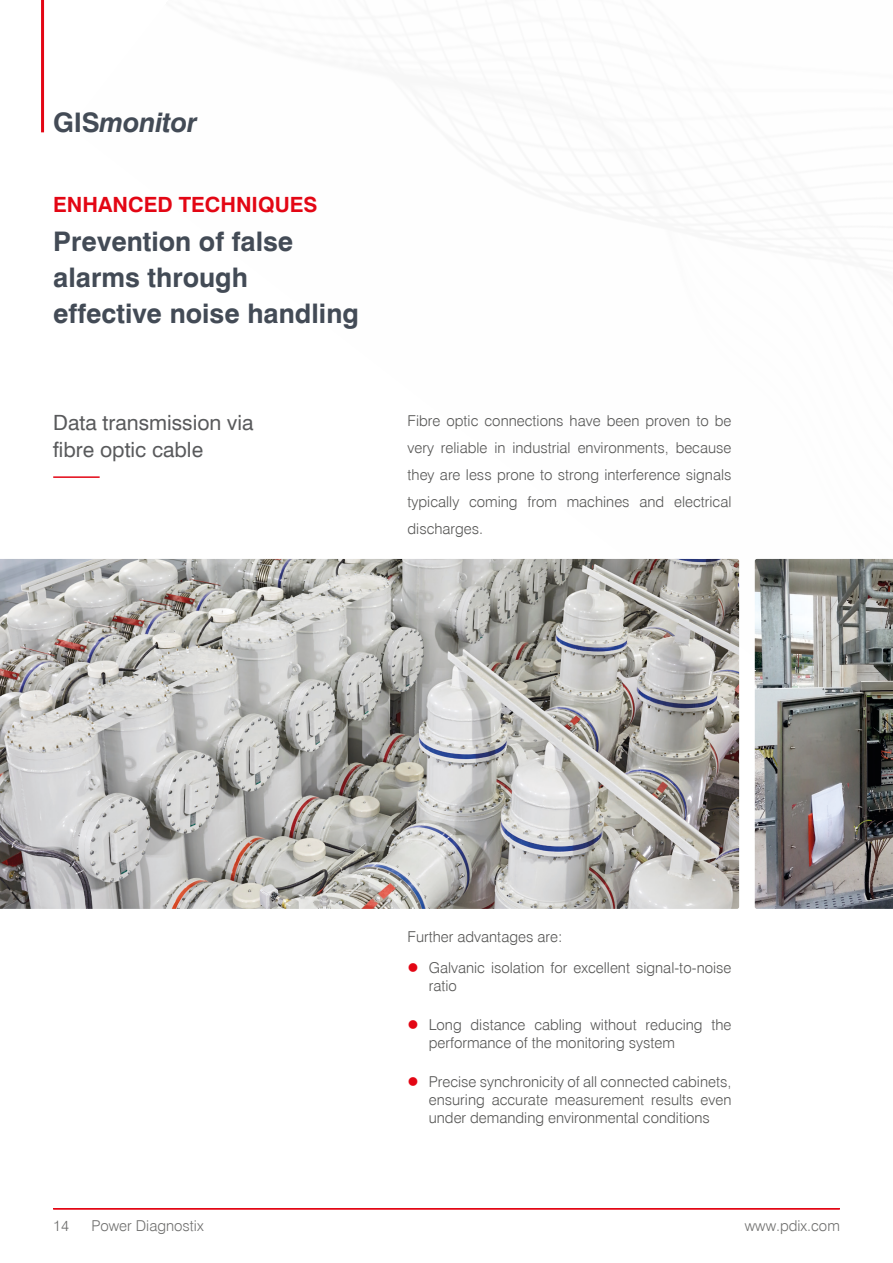
<style>
.page{position:relative;width:893px;height:1263px;background:#fff}
.page>*{position:absolute;margin:0;border:0;box-sizing:border-box;transform-origin:0 0}
.Title_1{font:700 27px/36px "Swiss 721 BT";color:#434b56}
.t1{font:italic 700 27px "Swiss 721 BT";letter-spacing:-.01em;color:#434b56}
.Title_2{font:21px/27px "Swiss 721 BT";color:#595a5c}
.Title_2-2{font:700 21px "Swiss 721 BT";color:#e30614}
.Body{font:300 15px/27px "Swiss 721 BT";color:#575756;text-align:justify}
.t2{font:300 15px "Swiss 721 BT";color:#70706f}
.s1{font-style:normal}
</style>
<div class="page">
<hr style="left:53px;top:1208px;width:787px;height:1px;background:#e30614">
<hr style="left:41px;top:0;width:3px;height:132px;background:#e30614">
<img style="left:0;top:559px;width:739px;height:350px">
<img style="left:755px;top:559px;width:138px;height:350px">
<hr style="left:53px;top:476px;width:47px;height:2px;background:#e30614">
<h1 class="t1" style="left:53px;top:106px;width:146px"><span class="s1">GIS</span>monitor</h1>
<p class="Title_2-2" style="left:53px;top:191px;width:266px">ENHANCED TECHNIQUES</p>
<p class="Title_1" style="left:53px;top:223px;width:307px">Prevention of false alarms through effective noise handling</p>
<p class="Title_2" style="left:53px;top:409px;width:202px">Data transmission via fibre optic cable</p>
<p class="Body" style="left:407px;top:407px;width:325px">Fibre optic connections have been proven to be very reliable in industrial environments, because they are less prone to strong interference signals typically coming from machines and electrical discharges.</p>
<p class="Body" style="left:407px;top:923px;width:156px">Further advantages are:</p>
<p class="Body" style="left:429px;top:958px;width:304px;line-height:18px">Galvanic isolation for excellent signal-to-noise ratio</p>
<p class="Body" style="left:429px;top:1016px;width:304px;line-height:18px">Long distance cabling without reducing the performance of the monitoring system</p>
<p class="Body" style="left:429px;top:1073px;width:304px;line-height:18px">Precise synchronicity of all connected cabinets, ensuring accurate measurement results even under demanding environmental conditions</p>
<p class="t2" style="left:53px;top:1216px;width:17px">14</p>
<p class="t2" style="left:91px;top:1216px;width:114px">Power Diagnostix</p>
<p class="t2" style="left:745px;top:1216px;width:96px">www.pdix.com</p>
</div>
